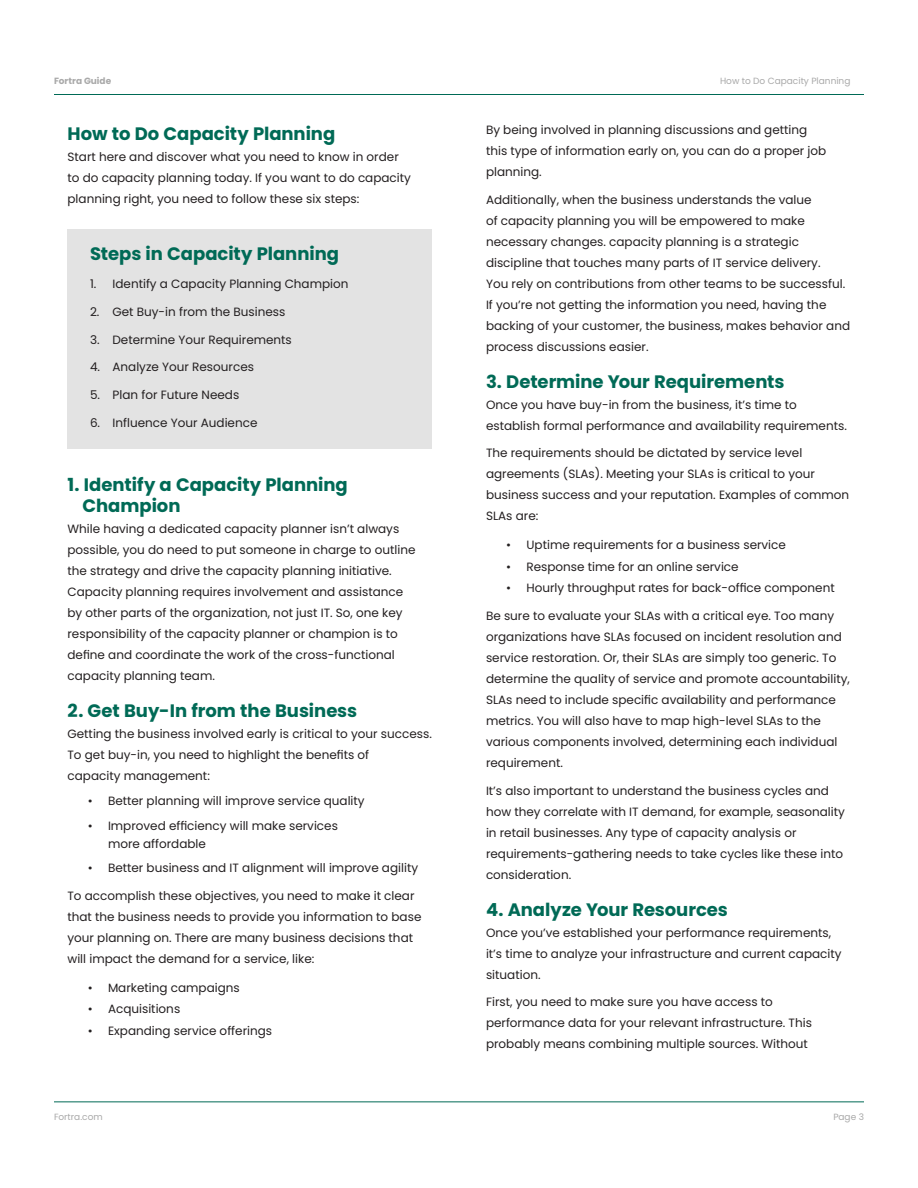
<style>
.page{position:relative;width:918px;height:1188px;background:#fff}
.page>*{position:absolute;margin:0;border:0;box-sizing:border-box;transform-origin:0 0}
.FTA_H1{font:700 18px/21px "Poppins";color:#006a56}
.FTA_Body{font:12px/21px "Poppins";color:#231f20}
.t1{font:9px "Poppins";color:#a9a9a9}
.t2{font:700 9px "Poppins";color:#a9a9a9}
</style>
<div class="page">
<hr style="left:54px;top:94px;width:810px;height:1px;background:#006a56">
<hr style="left:54px;top:1101px;width:810px;height:1px;background:#006a56">
<div style="left:68px;top:230px;width:364px;height:219px;background:#e3e3e3"></div>
<p class="t2" style="left:54px;top:75px;width:59px">Fortra Guide</p>
<p class="t1" style="left:720px;top:75px;width:132px">How to Do Capacity Planning</p>
<p class="FTA_H1" style="left:68px;top:124px;width:269px">How to Do Capacity Planning</p>
<p class="FTA_Body" style="left:68px;top:147px;width:345px">Start here and discover what you need to know in order to do capacity planning today. If you want to do capacity planning right, you need to follow these six steps:</p>
<p class="FTA_H1" style="left:90px;top:244px;width:251px">Steps in Capacity Planning</p>
<p class="FTA_Body" style="left:90px;top:274px;width:260px">1. Identify a Capacity Planning Champion</p>
<p class="FTA_Body" style="left:90px;top:301px;width:197px">2. Get Buy-in from the Business</p>
<p class="FTA_Body" style="left:90px;top:329px;width:203px">3. Determine Your Requirements</p>
<p class="FTA_Body" style="left:90px;top:357px;width:166px">4. Analyze Your Resources</p>
<p class="FTA_Body" style="left:90px;top:385px;width:151px">5. Plan for Future Needs</p>
<p class="FTA_Body" style="left:90px;top:412px;width:169px">6. Influence Your Audience</p>
<p class="FTA_Body" style="left:486px;top:119px;width:342px">By being involved in planning discussions and getting this type of information early on, you can do a proper job planning.</p>
<p class="FTA_Body" style="left:486px;top:189px;width:366px">Additionally, when the business understands the value<br>of capacity planning you will be empowered to make necessary changes. capacity planning is a strategic discipline that touches many parts of IT service delivery.<br>You rely on contributions from other teams to be successful.<br>If you’re not getting the information you need, having the backing of your customer, the business, makes behavior and process discussions easier.</p>
<p class="FTA_H1" style="left:486px;top:371px;width:300px">3. Determine Your Requirements</p>
<p class="FTA_Body" style="left:486px;top:394px;width:362px">Once you have buy-in from the business, it’s time to establish formal performance and availability requirements.</p>
<p class="FTA_Body" style="left:486px;top:443px;width:365px">The requirements should be dictated by service level agreements (SLAs). Meeting your SLAs is critical to your business success and your reputation. Examples of common SLAs are:</p>
<p class="FTA_Body" style="left:506px;top:534px;width:281px">• Uptime requirements for a business service</p>
<p class="FTA_Body" style="left:506px;top:556px;width:234px">• Response time for an online service</p>
<p class="FTA_Body" style="left:506px;top:578px;width:330px">• Hourly throughput rates for back-office component</p>
<p class="FTA_Body" style="left:486px;top:605px;width:366px">Be sure to evaluate your SLAs with a critical eye. Too many organizations have SLAs focused on incident resolution and service restoration. Or, their SLAs are simply too generic. To determine the quality of service and promote accountability, SLAs need to include specific availability and performance metrics. You will also have to map high-level SLAs to the various components involved, determining each individual requirement.</p>
<p class="FTA_Body" style="left:486px;top:780px;width:361px">It’s also important to understand the business cycles and how they correlate with IT demand, for example, seasonality in retail businesses. Any type of capacity analysis or requirements-gathering needs to take cycles like these into consideration.</p>
<p class="FTA_H1" style="left:486px;top:899px;width:243px">4. Analyze Your Resources</p>
<p class="FTA_Body" style="left:486px;top:922px;width:357px">Once you’ve established your performance requirements, it’s time to analyze your infrastructure and current capacity situation.</p>
<p class="FTA_Body" style="left:486px;top:992px;width:327px">First, you need to make sure you have access to performance data for your relevant infrastructure. This probably means combining multiple sources. Without</p>
<p class="FTA_H1" style="left:82px;top:475px;width:267px;text-indent:-15px">1. Identify a Capacity Planning<br>Champion</p>
<p class="FTA_Body" style="left:68px;top:519px;width:350px">While having a dedicated capacity planner isn’t always possible, you do need to put someone in charge to outline the strategy and drive the capacity planning initiative.<br>Capacity planning requires involvement and assistance by other parts of the organization, not just IT. So, one key responsibility of the capacity planner or champion is to define and coordinate the work of the cross-functional capacity planning team.</p>
<p class="FTA_H1" style="left:68px;top:700px;width:291px">2. Get Buy-In from the Business</p>
<p class="FTA_Body" style="left:68px;top:724px;width:366px">Getting the business involved early is critical to your success.<br>To get buy-in, you need to highlight the benefits of<br>capacity management:</p>
<p class="FTA_Body" style="left:88px;top:790px;width:278px">• Better planning will improve service quality</p>
<p class="FTA_Body" style="left:108px;top:817px;width:231px;line-height:18px;text-indent:-20px">• Improved efficiency will make services more affordable</p>
<p class="FTA_Body" style="left:88px;top:858px;width:332px">• Better business and IT alignment will improve agility</p>
<p class="FTA_Body" style="left:68px;top:886px;width:355px">To accomplish these objectives, you need to make it clear that the business needs to provide you information to base your planning on. There are many business decisions that will impact the demand for a service, like:</p>
<p class="FTA_Body" style="left:88px;top:977px;width:154px">• Marketing campaigns</p>
<p class="FTA_Body" style="left:88px;top:999px;width:94px">• Acquisitions</p>
<p class="FTA_Body" style="left:88px;top:1021px;width:186px">• Expanding service offerings</p>
<p class="t1" style="left:54px;top:1112px;width:50px">Fortra.com</p>
<p class="t1" style="left:833px;top:1112px;width:32px">Page 3</p>
</div>
